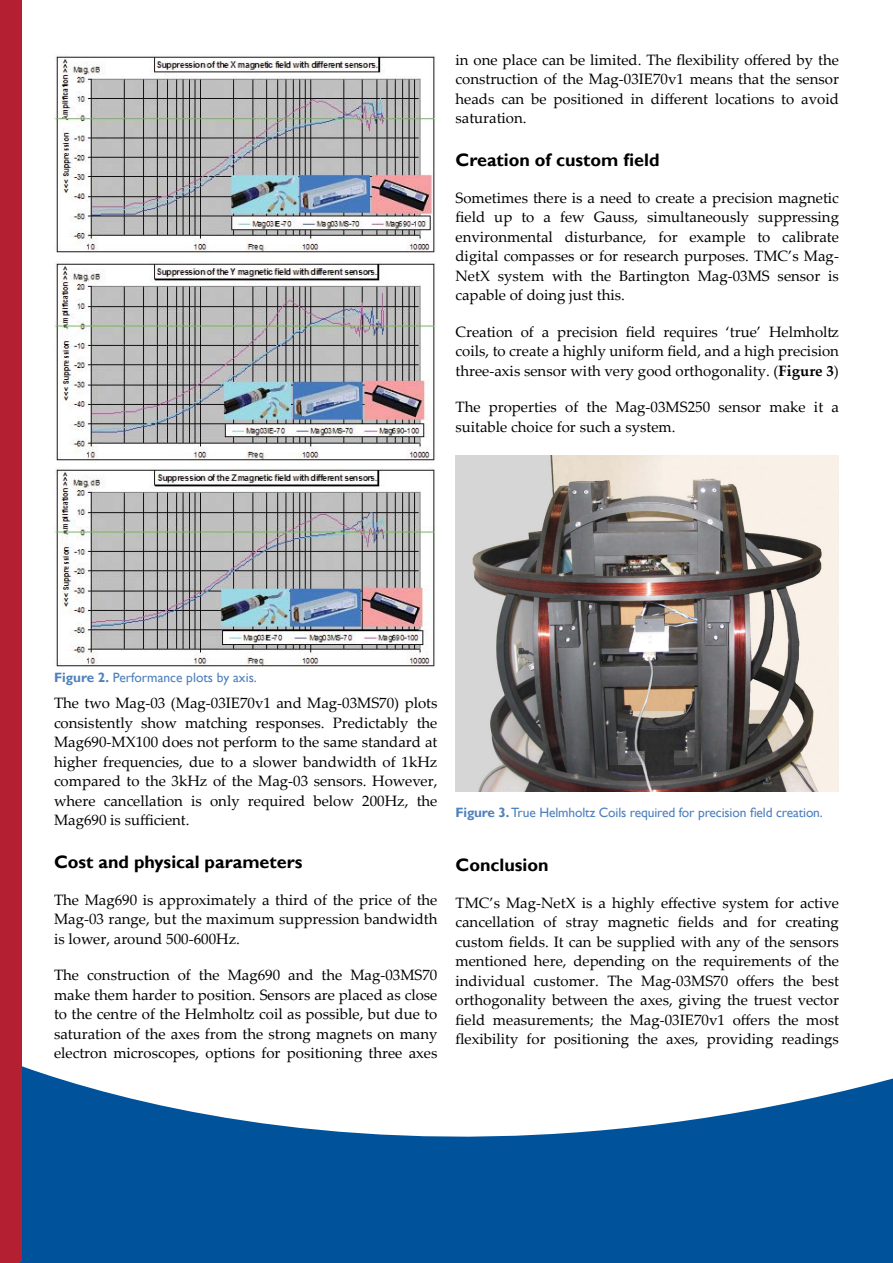
<style>
.page{position:relative;width:893px;height:1263px;background:#fff}
.page>*{position:absolute;margin:0;border:0;box-sizing:border-box;transform-origin:0 0}
.t1{font:700 18px "Gill Sans";color:#000}
.t2{font:15px/19.5px "Palatino Linotype";color:#000;text-align:justify}
.t3{font:13.5px "Gill Sans";letter-spacing:-.01em;color:#4f81bd}
.s1{font-weight:700}
</style>
<div class="page">
<svg style="left:19px;top:946px;width:874px;height:317px"></svg>
<div style="left:0;top:0;width:21px;height:1262px;background:#b51f32"></div>
<img style="left:54px;top:54px;width:382px;height:201px">
<img style="left:54px;top:261px;width:382px;height:200px">
<img style="left:54px;top:468px;width:382px;height:199px">
<img style="left:455px;top:455px;width:384px;height:337px">
<p class="t2" style="left:455px;top:50px;width:385px">in one place can be limited. The flexibility offered by the construction of the Mag-03IE70v1 means that the sensor heads can be positioned in different locations to avoid saturation.</p>
<p class="t1" style="left:455px;top:149px;width:206px">Creation of custom field</p>
<p class="t2" style="left:455px;top:187px;width:385px">Sometimes there is a need to create a precision magnetic field up to a few Gauss, simultaneously suppressing environmental disturbance, for example to calibrate digital compasses or for research purposes. TMC’s Mag-NetX system with the Bartington Mag-03MS sensor is capable of doing just this.</p>
<p class="t2" style="left:455px;top:321px;width:385px">Creation of a precision field requires ‘true’ Helmholtz coils, to create a highly uniform field, and a high precision three-axis sensor with very good orthogonality. (<span class="s1">Figure 3</span>)</p>
<p class="t2" style="left:455px;top:397px;width:385px">The properties of the Mag-03MS250 sensor make it a suitable choice for such a system.</p>
<p class="t3" style="left:54px;top:670px;width:204px"><span class="s1">Figure 2.</span> Performance plots by axis.</p>
<p class="t2" style="left:54px;top:693px;width:385px">The two Mag-03 (Mag-03IE70v1 and Mag-03MS70) plots consistently show matching responses. Predictably the Mag690-MX100 does not perform to the same standard at higher frequencies, due to a slower bandwidth of 1kHz compared to the 3kHz of the Mag-03 sensors. However, where cancellation is only required below 200Hz, the Mag690 is sufficient.</p>
<p class="t1" style="left:54px;top:851px;width:250px">Cost and physical parameters</p>
<p class="t2" style="left:54px;top:889px;width:385px">The Mag690 is approximately a third of the price of the Mag‑03 range, but the maximum suppression bandwidth is lower, around 500-600Hz.</p>
<p class="t2" style="left:54px;top:965px;width:385px">The construction of the Mag690 and the Mag-03MS70 make them harder to position. Sensors are placed as close to the centre of the Helmholtz coil as possible, but due to saturation of the axes from the strong magnets on many electron microscopes, options for positioning three axes</p>
<p class="t3" style="left:455px;top:805px;width:369px"><span class="s1">Figure 3.</span> True Helmholtz Coils required for precision field creation.</p>
<p class="t1" style="left:455px;top:854px;width:95px">Conclusion</p>
<p class="t2" style="left:455px;top:892px;width:385px">TMC’s Mag-NetX is a highly effective system for active cancellation of stray magnetic fields and for creating custom fields. It can be supplied with any of the sensors mentioned here, depending on the requirements of the individual customer. The Mag-03MS70 offers the best orthogonality between the axes, giving the truest vector field measurements; the Mag-03IE70v1 offers the most flexibility for positioning the axes, providing readings</p>
</div>
